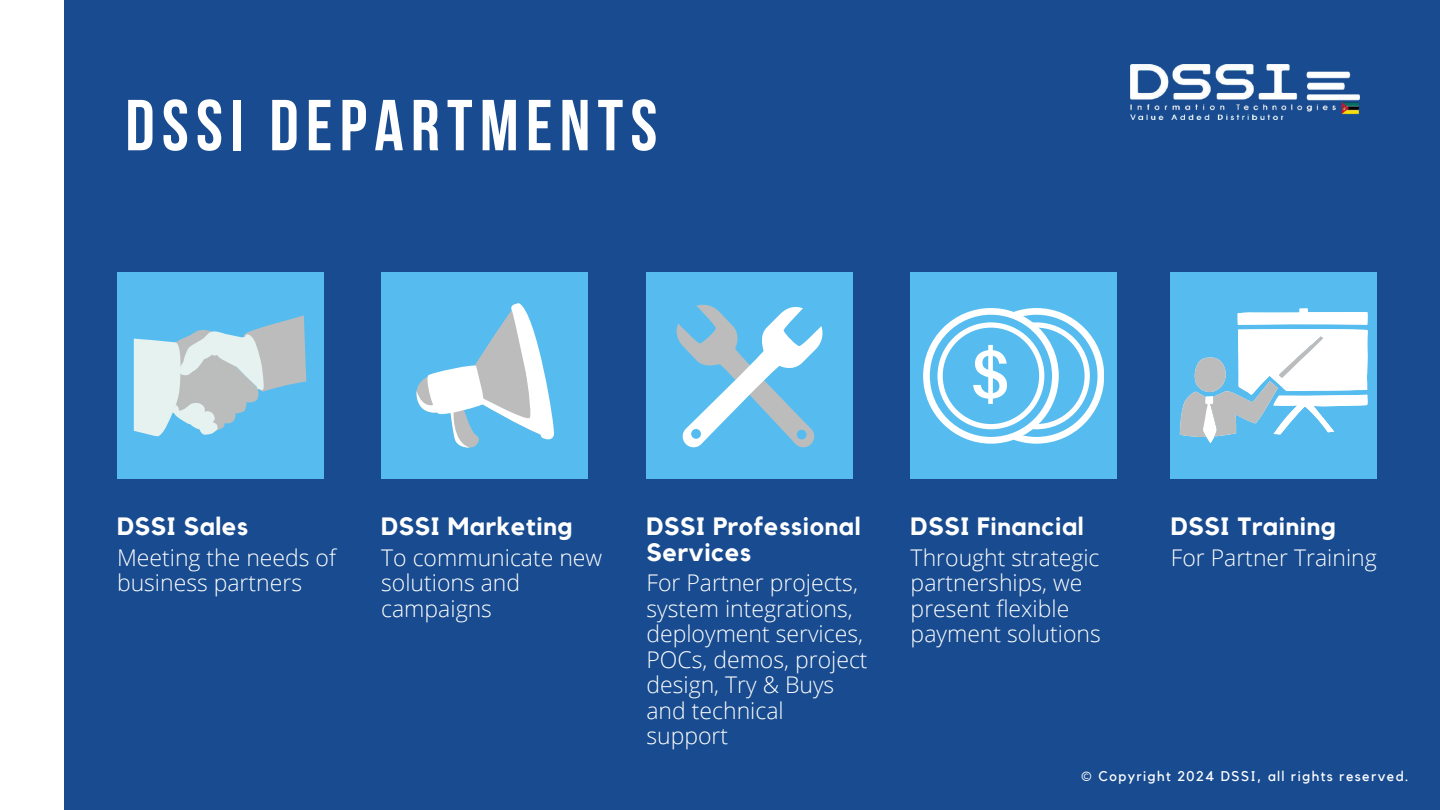
<style>
.page{position:relative;width:1440px;height:810px;background:#184b8f}
.page>*{position:absolute;margin:0;border:0;box-sizing:border-box;transform-origin:0 0}
.t1{font:700 72px "Bebas Neue";letter-spacing:.1em;color:#fff}
.t2{font:700 25px/26.2px "Kollektif";letter-spacing:.025em;color:#fff}
.t3{font:300 23px/25.5px "Open Sans";color:#fff}
.t4{font:14px "Kollektif";letter-spacing:.1em;color:#fff}
</style>
<div class="page">
<div style="left:0;top:0;width:63px;height:810px;background:#fff"></div>
<div style="left:117px;top:273px;width:206px;height:206px;background:#56bcef"></div>
<div style="left:381px;top:273px;width:206px;height:206px;background:#56bcef"></div>
<div style="left:646px;top:273px;width:207px;height:206px;background:#56bcef"></div>
<div style="left:911px;top:273px;width:206px;height:206px;background:#56bcef"></div>
<div style="left:1171px;top:273px;width:206px;height:206px;background:#56bcef"></div>
<svg style="left:134px;top:315px;width:172px;height:121px"></svg>
<svg style="left:416px;top:303px;width:138px;height:145px"></svg>
<svg style="left:676px;top:304px;width:147px;height:144px"></svg>
<svg style="left:923px;top:308px;width:181px;height:136px"></svg>
<svg style="left:1180px;top:308px;width:188px;height:135px"></svg>
<img style="left:1130px;top:65px;width:229px;height:55px">
<h1 class="t1" style="left:125px;top:96px;width:534px">DSSI DEPARTMENTS</h1>
<p class="t2" style="left:117px;top:514px;width:133px">DSSI Sales</p>
<p class="t2" style="left:381px;top:514px;width:193px">DSSI Marketing</p>
<p class="t3" style="left:117px;top:544px;width:220px">Meeting the needs of business partners</p>
<p class="t3" style="left:381px;top:544px;width:223px">To communicate new solutions and campaigns</p>
<p class="t2" style="left:646px;top:514px;width:215px">DSSI Professional<br>Services</p>
<p class="t2" style="left:911px;top:514px;width:174px">DSSI Financial</p>
<p class="t2" style="left:1171px;top:514px;width:167px">DSSI Training</p>
<p class="t3" style="left:911px;top:544px;width:192px">Throught strategic partnerships, we present flexible payment solutions</p>
<p class="t3" style="left:1171px;top:544px;width:208px">For Partner Training</p>
<p class="t3" style="left:646px;top:569px;width:223px">For Partner projects, system integrations, deployment services,<br>POCs, demos, project design, Try &amp; Buys and technical support</p>
<p class="t4" style="left:1081px;top:770px;width:329px">© Copyright 2024 DSSI, all rights reserved.</p>
</div>
